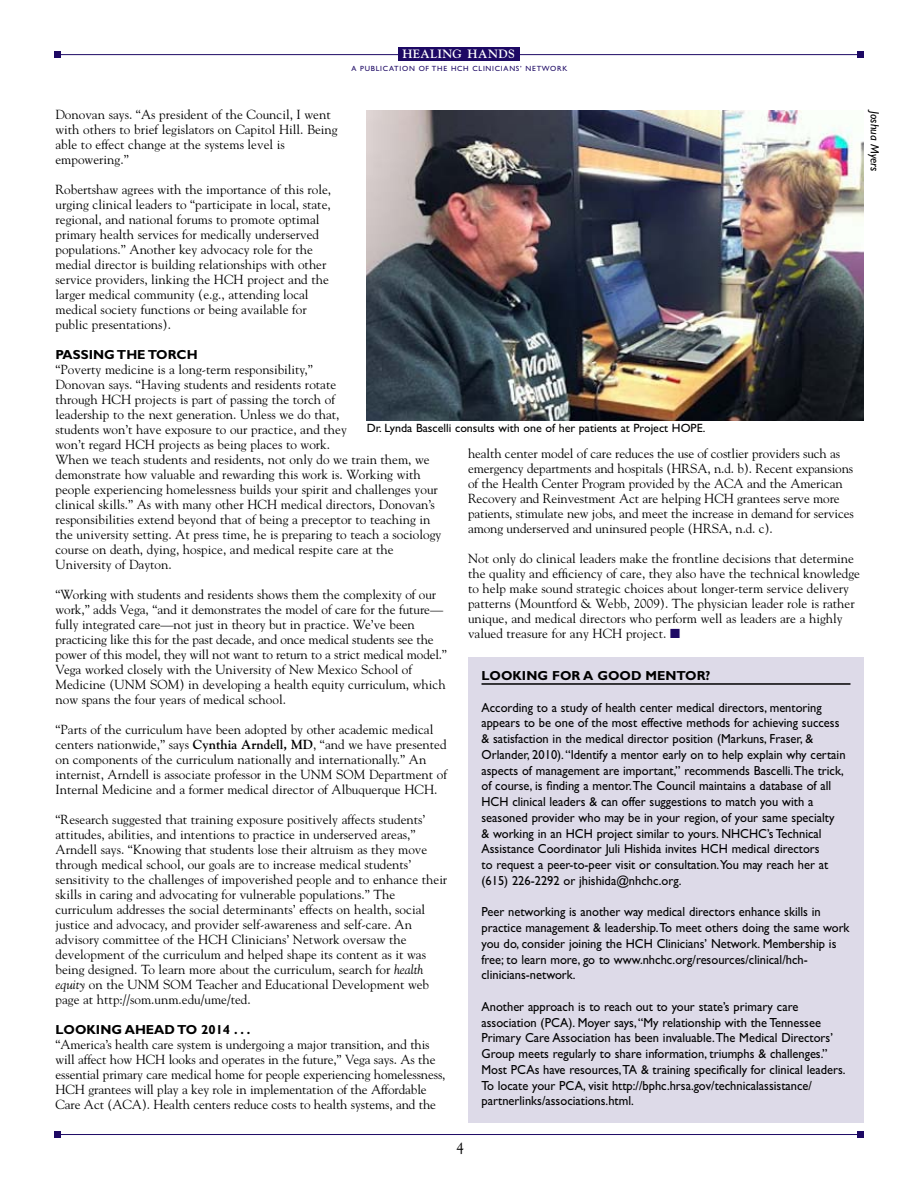
<style>
.page{position:relative;width:918px;height:1188px;background:#fff}
.page>*{position:absolute;margin:0;border:0;box-sizing:border-box;transform-origin:0 0}
.t1{font:15px "Goudy";color:#000}
.t2{font:13.2px/15px "Goudy";color:#000}
.t3{font:13.2px/15.8px "Gill Sans";color:#000;scale:.95 1}
.t4{font:700 13.2px "Gill Sans";color:#000}
.t5{font:12px "Gill Sans";color:#000}
.t6{font:700 12px "Goudy";letter-spacing:.03em;color:#fff}
.t7{font:italic 12px "Gill Sans";color:#000}
.t8{font:7.5px "Gill Sans";letter-spacing:.1em;color:#1d0964}
.s1{font-weight:700}
.s2{font-family:"Goudy Italic Os F"}
.s3{color:#1d0964}
</style>
<div class="page">
<div style="left:468px;top:658px;width:396px;height:465px;background:#dddae8"></div>
<hr style="left:482px;top:683px;width:368px;height:2px;background:#000">
<img style="left:366px;top:110px;width:497px;height:310px">
<hr style="left:54px;top:1134px;width:810px;height:1px;background:#1d0964">
<div style="left:857px;top:1131px;width:7px;height:7px;background:#1d0964"></div>
<div style="left:54px;top:1131px;width:7px;height:7px;background:#1d0964"></div>
<hr style="left:54px;top:54px;width:810px;height:1px;background:#1d0964">
<div style="left:857px;top:51px;width:7px;height:7px;background:#1d0964"></div>
<div style="left:54px;top:51px;width:7px;height:7px;background:#1d0964"></div>
<div style="left:398px;top:47px;width:122px;height:14px;background:#1d0964"></div>
<p class="t6" style="left:403px;top:47px;width:114px">HEALING HANDS</p>
<p class="t8" style="left:351px;top:64px;width:217px">A PUBLICATION OF THE HCH CLINICIANS’ NETWORK</p>
<p class="t2" style="left:56px;top:107px;width:284px">Donovan says. “As president of the Council, I went with others to brief legislators on Capitol Hill. Being able to effect change at the systems level is empowering.”</p>
<p class="t2" style="left:56px;top:182px;width:277px">Robertshaw agrees with the importance of this role, urging clinical leaders to “participate in local, state, regional, and national forums to promote optimal primary health services for medically underserved populations.” Another key advocacy role for the medial director is building relationships with other service providers, linking the HCH project and the larger medical community (e.g., attending local medical society functions or being available for public presentations).</p>
<p class="t4" style="left:56px;top:350px;width:144px">PASSING THE TORCH</p>
<p class="t2" style="left:56px;top:362px;width:387px">“Poverty medicine is a long-term responsibility,”<br>Donovan says. “Having students and residents rotate<br>through HCH projects is part of passing the torch of<br>leadership to the next generation. Unless we do that,<br>students won’t have exposure to our practice, and they<br>won’t regard HCH projects as being places to work.<br>When we teach students and residents, not only do we train them, we demonstrate how valuable and rewarding this work is. Working with people experiencing homelessness builds your spirit and challenges your clinical skills.” As with many other HCH medical directors, Donovan’s responsibilities extend beyond that of being a preceptor to teaching in the university setting. At press time, he is preparing to teach a sociology course on death, dying, hospice, and medical respite care at the University of Dayton.</p>
<p class="t2" style="left:56px;top:587px;width:393px">“Working with students and residents shows them the complexity of our work,” adds Vega, “and it demonstrates the model of care for the future— fully integrated care—not just in theory but in practice. We’ve been practicing like this for the past decade, and once medical students see the power of this model, they will not want to return to a strict medical model.” Vega worked closely with the University of New Mexico School of Medicine (UNM SOM) in developing a health equity curriculum, which now spans the four years of medical school.</p>
<p class="t2" style="left:55px;top:722px;width:393px">“Parts of the curriculum have been adopted by other academic medical centers nationwide,” says <span class="s1">Cynthia Arndell, MD</span>, “and we have presented on components of the curriculum nationally and internationally.” An internist, Arndell is associate professor in the UNM SOM Department of Internal Medicine and a former medical director of Albuquerque HCH.</p>
<p class="t2" style="left:55px;top:812px;width:393px">“Research suggested that training exposure positively affects students’ attitudes, abilities, and intentions to practice in underserved areas,” Arndell says. “Knowing that students lose their altruism as they move through medical school, our goals are to increase medical students’ sensitivity to the challenges of impoverished people and to enhance their skills in caring and advocating for vulnerable populations.” The curriculum addresses the social determinants’ effects on health, social justice and advocacy, and provider self-awareness and self-care. An advisory committee of the HCH Clinicians’ Network oversaw the development of the curriculum and helped shape its content as it was being designed. To learn more about the curriculum, search for <span class="s2">health equity</span> on the UNM SOM Teacher and Educational Development web page at http://som.unm.edu/ume/ted.</p>
<p class="t4" style="left:56px;top:1025px;width:196px">LOOKING AHEAD TO 2014 . . .</p>
<p class="t2" style="left:56px;top:1037px;width:392px">“America’s health care system is undergoing a major transition, and this will affect how HCH looks and operates in the future,” Vega says. As the essential primary care medical home for people experiencing homelessness, HCH grantees will play a key role in implementation of the Affordable Care Act (ACA). Health centers reduce costs to health systems, and the</p>
<p class="t5" style="left:367px;top:421px;width:340px">Dr. Lynda Bascelli consults with one of her patients at Project HOPE.</p>
<p class="t2" style="left:468px;top:446px;width:387px">health center model of care reduces the use of costlier providers such as emergency departments and hospitals (HRSA, n.d. b). Recent expansions of the Health Center Program provided by the ACA and the American Recovery and Reinvestment Act are helping HCH grantees serve more patients, stimulate new jobs, and meet the increase in demand for services among underserved and uninsured people (HRSA, n.d. c).</p>
<p class="t2" style="left:468px;top:551px;width:394px">Not only do clinical leaders make the frontline decisions that determine the quality and efficiency of care, they also have the technical knowledge to help make sound strategic choices about longer-term service delivery patterns (Mountford &amp; Webb, 2009). The physician leader role is rather unique, and medical directors who perform well as leaders are a highly valued treasure for any HCH project. <span class="s3">■</span></p>
<p class="t4" style="left:482px;top:671px;width:230px">LOOKING FOR A GOOD MENTOR?</p>
<p class="t3" style="left:482px;top:699px;width:385px">According to a study of health center medical directors, mentoring appears to be one of the most effective methods for achieving success &amp; satisfaction in the medical director position (Markuns, Fraser, &amp; Orlander, 2010).“Identify a mentor early on to help explain why certain aspects of management are important,” recommends Bascelli.The trick, of course, is finding a mentor.The Council maintains a database of all HCH clinical leaders &amp; can offer suggestions to match you with a seasoned provider who may be in your region, of your same specialty<br>&amp; working in an HCH project similar to yours. NHCHC’s Technical Assistance Coordinator Juli Hishida invites HCH medical directors<br>to request a peer-to-peer visit or consultation.You may reach her at (615) 226-2292 or jhishida@nhchc.org.</p>
<p class="t3" style="left:482px;top:904px;width:389px">Peer networking is another way medical directors enhance skills in practice management &amp; leadership.To meet others doing the same work you do, consider joining the HCH Clinicians’ Network. Membership is free; to learn more, go to www.nhchc.org/resources/clinical/hch&shy;clinicians-network.</p>
<p class="t3" style="left:482px;top:999px;width:385px">Another approach is to reach out to your state’s primary care association (PCA). Moyer says,“My relationship with the Tennessee Primary Care Association has been invaluable.The Medical Directors’ Group meets regularly to share information, triumphs &amp; challenges.” Most PCAs have resources,TA &amp; training specifically for clinical leaders.<br>To locate your PCA, visit http://bphc.hrsa.gov/technicalassistance/ partnerlinks/associations.html.</p>
<p class="t7" style="left:879px;top:111px;width:62px;rotate:90deg">Joshua Myers</p>
<p class="t1" style="left:457px;top:1139px;width:9px">4</p>
</div>
